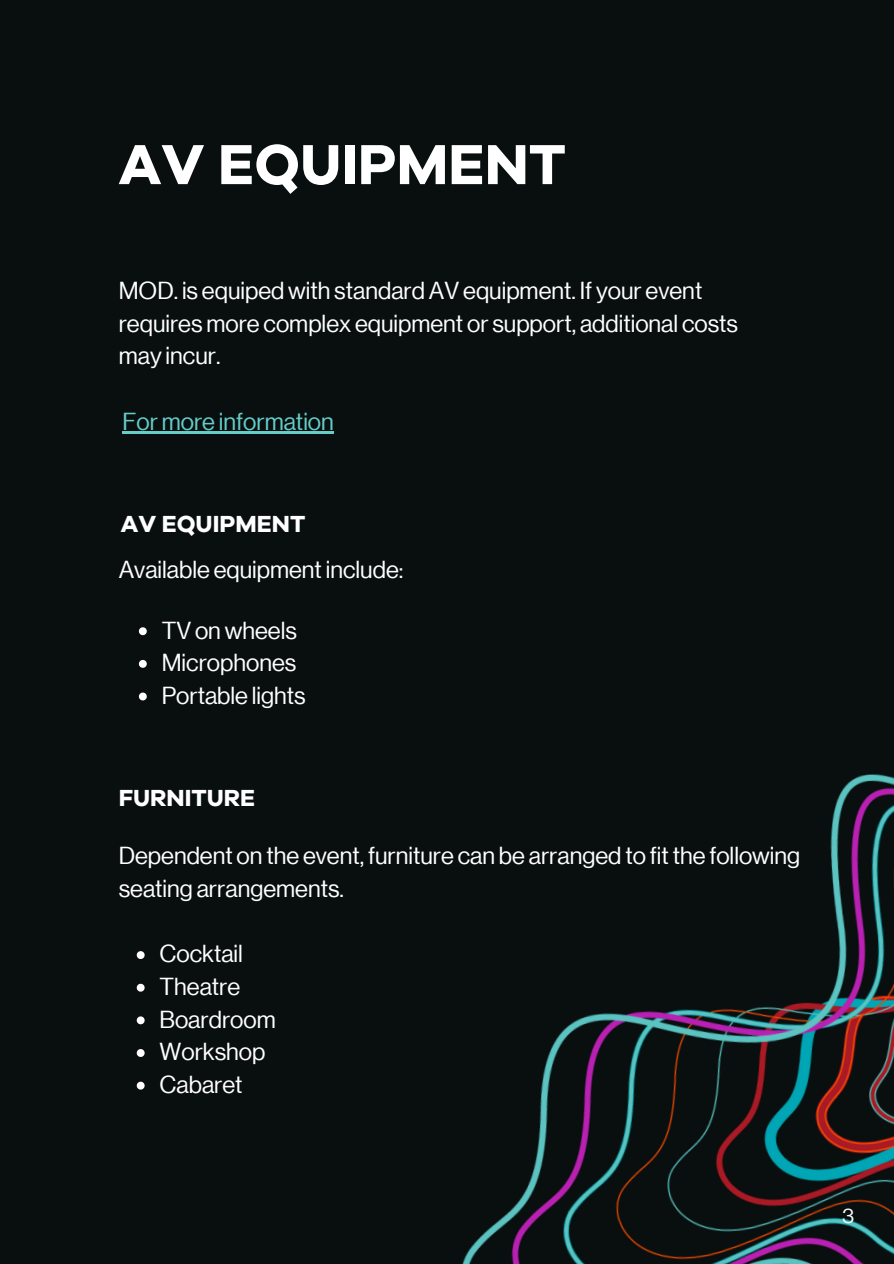
<style>
.page{position:relative;width:894px;height:1264px;background:#fff}
.page>*{position:absolute;margin:0;border:0;box-sizing:border-box;transform-origin:0 0}
.t1{font:700 58.2px "Galano Grotesque";color:#fff}
.t2{font:24px/32.7px "N Haas Grotesk DS Pro 55 Rg";color:#fff}
.t3{font:700 24px "Galano Grotesque";color:#fff}
.t4{font:24px "N Haas Grotesk DS Pro 55 Rg";color:#64ccc9}
.t5{font:20.55px "N Haas Grotesk DS Pro 55 Rg";color:#fff}
</style>
<div class="page">
<div style="left:0;top:0;width:893px;height:1263px;background:#090f0f"></div>
<img style="left:462px;top:774px;width:431px;height:489px">
<hr style="left:122px;top:432px;width:212px;height:2px;background:#64ccc9">
<svg style="left:139px;top:627px;width:8px;height:8px"></svg>
<svg style="left:139px;top:660px;width:8px;height:7px"></svg>
<svg style="left:139px;top:692px;width:8px;height:8px"></svg>
<svg style="left:137px;top:951px;width:8px;height:8px"></svg>
<svg style="left:137px;top:983px;width:8px;height:8px"></svg>
<svg style="left:137px;top:1016px;width:8px;height:8px"></svg>
<svg style="left:137px;top:1049px;width:8px;height:7px"></svg>
<svg style="left:137px;top:1081px;width:8px;height:8px"></svg>
<h3 class="t1" style="left:119px;top:126px;width:448px">AV EQUIPMENT</h3>
<h2 class="t2" style="left:119px;top:274px;width:620px">MOD. is equiped with standard AV equipment. If your event requires more complex equipment or support, additional costs may incur.</h2>
<h3 class="t4" style="left:122px;top:407px;width:213px">For more information</h3>
<p class="t3" style="left:121px;top:507px;width:186px">AV EQUIPMENT</p>
<p class="t2" style="left:119px;top:553px;width:286px">Available equipment include:</p>
<p class="t2" style="left:162px;top:614px;width:137px">TV on wheels</p>
<p class="t2" style="left:162px;top:646px;width:136px">Microphones</p>
<p class="t2" style="left:162px;top:679px;width:145px">Portable lights</p>
<p class="t3" style="left:119px;top:782px;width:138px">FURNITURE</p>
<h2 class="t2" style="left:119px;top:839px;width:682px">Dependent on the event, furniture can be arranged to fit the following seating arrangements.</h2>
<h3 class="t2" style="left:159px;top:937px;width:85px">Cocktail</h3>
<p class="t2" style="left:159px;top:970px;width:82px">Theatre</p>
<p class="t2" style="left:159px;top:1003px;width:118px">Boardroom</p>
<p class="t2" style="left:159px;top:1035px;width:107px">Workshop</p>
<p class="t2" style="left:159px;top:1068px;width:85px">Cabaret</p>
<h3 class="t5" style="left:842px;top:1203px;width:13px">3</h3>
</div>
